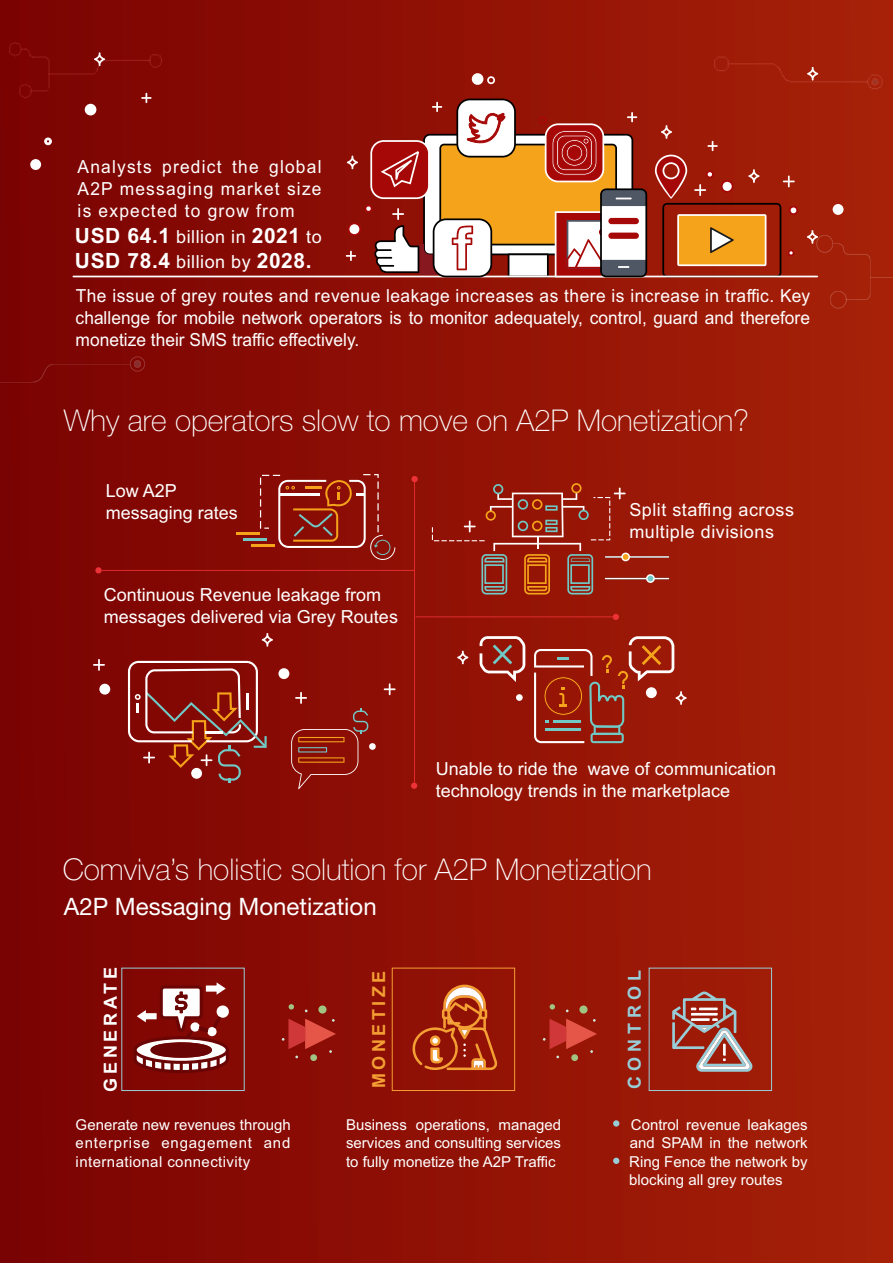
<style>
.page{position:relative;width:893px;height:1263px;background:#fff}
.page>*{position:absolute;margin:0;border:0;box-sizing:border-box;transform-origin:0 0}
.t1{font:100 30px "Helvetica Neue";color:#fff}
.t2{font:300 24px "Helvetica Neue";color:#fff}
.t3{font:700 21px/25.8px "Arial";letter-spacing:.03em;color:#fff}
.t4{font:18px/22px "Arial";color:#fff;text-align:justify;scale:.96 1}
.t5{font:18px/22px "Arial";color:#fff}
.t6{font:18px/22px "Arial";letter-spacing:.03em;color:#fff}
.t7{font:700 18px "Arial";letter-spacing:.21em;color:#fff}
.t8{font:700 18px "Arial";letter-spacing:.195em;color:#f49f34}
.t9{font:700 18px "Arial";letter-spacing:.28em;color:#98cdd7}
.t10{font:15px/18.5px "Arial";color:#fff;text-align:justify}
.s1{font-weight:400;font-size:18px}
</style>
<div class="page">
<img style="left:0;top:0;width:893px;height:1263px">
<svg style="left:0;top:364px;width:55px;height:19px"></svg>
<hr style="left:55px;top:364px;width:75px;height:1px;background:#fff">
<div style="left:130px;top:357px;width:15px;height:14px;border:1px solid #fff;border-radius:50%"></div>
<svg style="left:134px;top:361px;width:7px;height:6px"></svg>
<div style="left:830px;top:291px;width:16px;height:17px;border:1px solid #fff;border-radius:50%"></div>
<div style="left:817px;top:235px;width:16px;height:17px;border:1px solid #fff;border-radius:50%"></div>
<svg style="left:871px;top:278px;width:22px;height:1px"></svg>
<svg style="left:845px;top:294px;width:25px;height:7px"></svg>
<hr style="left:870px;top:260px;width:1px;height:34px;background:#fff">
<svg style="left:832px;top:244px;width:38px;height:16px"></svg>
<div style="left:85px;top:104px;width:11px;height:11px;background:#fff;border-radius:50%"></div>
<div style="left:392px;top:968px;width:123px;height:123px;border:1px solid #f49f34"></div>
<div style="left:649px;top:968px;width:123px;height:123px;border:1px solid #98cdd7"></div>
<hr style="left:73px;top:276px;width:745px;height:1px;background:#fff">
<svg style="left:807px;top:67px;width:11px;height:14px"></svg>
<svg style="left:807px;top:230px;width:11px;height:14px"></svg>
<svg style="left:655px;top:125px;width:143px;height:151px;background:#af3f19"></svg>
<svg style="left:141px;top:93px;width:11px;height:10px"></svg>
<svg style="left:90px;top:52px;width:15px;height:23px"></svg>
<svg style="left:44px;top:138px;width:8px;height:7px"></svg>
<div style="left:30px;top:159px;width:11px;height:11px;background:#fff;border-radius:50%"></div>
<div style="left:833px;top:204px;width:10px;height:11px;background:#fff;border-radius:50%"></div>
<div style="left:472px;top:73px;width:11px;height:12px;background:#fff;border-radius:50%"></div>
<svg style="left:346px;top:99px;width:301px;height:178px"></svg>
<svg style="left:487px;top:76px;width:8px;height:8px"></svg>
<hr style="left:414px;top:481px;width:1px;height:301px;background:#ed3237">
<div style="left:411px;top:476px;width:7px;height:6px;background:#ed3237;border-radius:50%"></div>
<hr style="left:102px;top:570px;width:312px;height:1px;background:#ed3237">
<svg style="left:613px;top:614px;width:6px;height:6px"></svg>
<div style="left:95px;top:567px;width:7px;height:6px;background:#ed3237;border-radius:50%"></div>
<hr style="left:415px;top:616px;width:201px;height:1px;background:#ed3237">
<div style="left:411px;top:782px;width:6px;height:7px;background:#ed3237;border-radius:50%"></div>
<hr style="left:605px;top:556px;width:64px;height:2px;background:#fff">
<hr style="left:605px;top:578px;width:64px;height:1px;background:#fff">
<svg style="left:646px;top:574px;width:9px;height:9px"></svg>
<svg style="left:260px;top:474px;width:135px;height:86px;background:#97281b"></svg>
<hr style="left:236px;top:532px;width:24px;height:2px;background:#f5a31b">
<hr style="left:243px;top:538px;width:24px;height:2px;background:#70c9c5">
<hr style="left:251px;top:545px;width:24px;height:2px;background:#f5a31b">
<svg style="left:613px;top:1120px;width:6px;height:6px"></svg>
<svg style="left:613px;top:1158px;width:6px;height:6px"></svg>
<div style="left:278px;top:668px;width:11px;height:11px;background:#fff;border-radius:50%"></div>
<svg style="left:262px;top:633px;width:11px;height:14px"></svg>
<svg style="left:384px;top:683px;width:12px;height:12px"></svg>
<svg style="left:93px;top:659px;width:12px;height:12px"></svg>
<div style="left:99px;top:684px;width:11px;height:11px;background:#fff;border-radius:50%"></div>
<svg style="left:128px;top:661px;width:139px;height:122px;background:#922c24"></svg>
<svg style="left:291px;top:692px;width:77px;height:97px;background:#901c11"></svg>
<div style="left:369px;top:743px;width:7px;height:7px;background:#fff;border-radius:50%"></div>
<svg style="left:480px;top:636px;width:45px;height:46px;background:#a54a3f"></svg>
<svg style="left:431px;top:483px;width:199px;height:111px;background:#992b1b"></svg>
<div style="left:516px;top:694px;width:7px;height:7px;background:#fff;border-radius:50%"></div>
<svg style="left:457px;top:651px;width:11px;height:13px"></svg>
<svg style="left:534px;top:636px;width:153px;height:107px;background:#a03220"></svg>
<svg style="left:134px;top:982px;width:95px;height:91px"></svg>
<div style="left:318px;top:1005px;width:9px;height:8px;background:#a1c482;border-radius:50%"></div>
<div style="left:310px;top:1054px;width:7px;height:7px;background:#a1c482;border-radius:50%"></div>
<svg style="left:289px;top:1004px;width:5px;height:5px"></svg>
<svg style="left:282px;top:1019px;width:54px;height:39px;background:#ab2820"></svg>
<div style="left:579px;top:1005px;width:9px;height:8px;background:#a1c482;border-radius:50%"></div>
<div style="left:571px;top:1054px;width:7px;height:7px;background:#a1c482;border-radius:50%"></div>
<svg style="left:550px;top:1004px;width:5px;height:5px"></svg>
<svg style="left:543px;top:1019px;width:54px;height:39px;background:#b32d20"></svg>
<svg style="left:412px;top:985px;width:86px;height:85px;background:#ad3e1e"></svg>
<svg style="left:672px;top:991px;width:82px;height:81px;background:#a4574c"></svg>
<p class="t4" style="left:78px;top:157px;width:256px">Analysts predict the global A2P messaging market size is expected to grow from</p>
<p class="t3" style="left:75px;top:224px;width:248px">USD 64.1 <span class="s1">billion in</span> 2021 <span class="s1">to<br></span>USD 78.4 <span class="s1">billion by</span> 2028.</p>
<p class="t4" style="left:76px;top:286px;width:766px">The issue of grey routes and revenue leakage increases as there is increase in traffic. Key challenge for mobile network operators is to monitor adequately, control, guard and therefore monetize their SMS traffic effectively.</p>
<h1 class="t1" style="left:64px;top:407px;width:687px">Why are operators slow to move on A2P Monetization?</h1>
<p class="t5" style="left:106px;top:481px;width:134px">Low A2P messaging rates</p>
<p class="t5" style="left:104px;top:585px;width:296px">Continuous Revenue leakage from messages delivered via Grey Routes</p>
<p class="t6" style="left:629px;top:500px;width:166px">Split staffing across multiple divisions</p>
<p class="t5" style="left:436px;top:759px;width:342px">Unable to ride the wave of communication technology trends in the marketplace</p>
<h1 class="t1" style="left:63px;top:857px;width:591px">Comviva’s holistic solution for A2P Monetization</h1>
<h2 class="t2" style="left:64px;top:898px;width:314px">A2P Messaging Monetization</h2>
<p class="t7" style="left:104px;top:1092px;width:126px;rotate:-90deg">GENERATE</p>
<p class="t10" style="left:76px;top:1117px;width:217px">Generate new revenues through enterprise engagement and international connectivity</p>
<p class="t8" style="left:372px;top:1088px;width:119px;rotate:-90deg">MONETIZE</p>
<p class="t9" style="left:628px;top:1089px;width:120px;rotate:-90deg">CONTROL</p>
<p class="t10" style="left:346px;top:1117px;width:217px">Business operations, managed services and consulting services to fully monetize the A2P Traffic</p>
<p class="t10" style="left:629px;top:1117px;width:180px">Control revenue leakages and SPAM in the network Ring Fence the network by blocking all grey routes</p>
</div>
